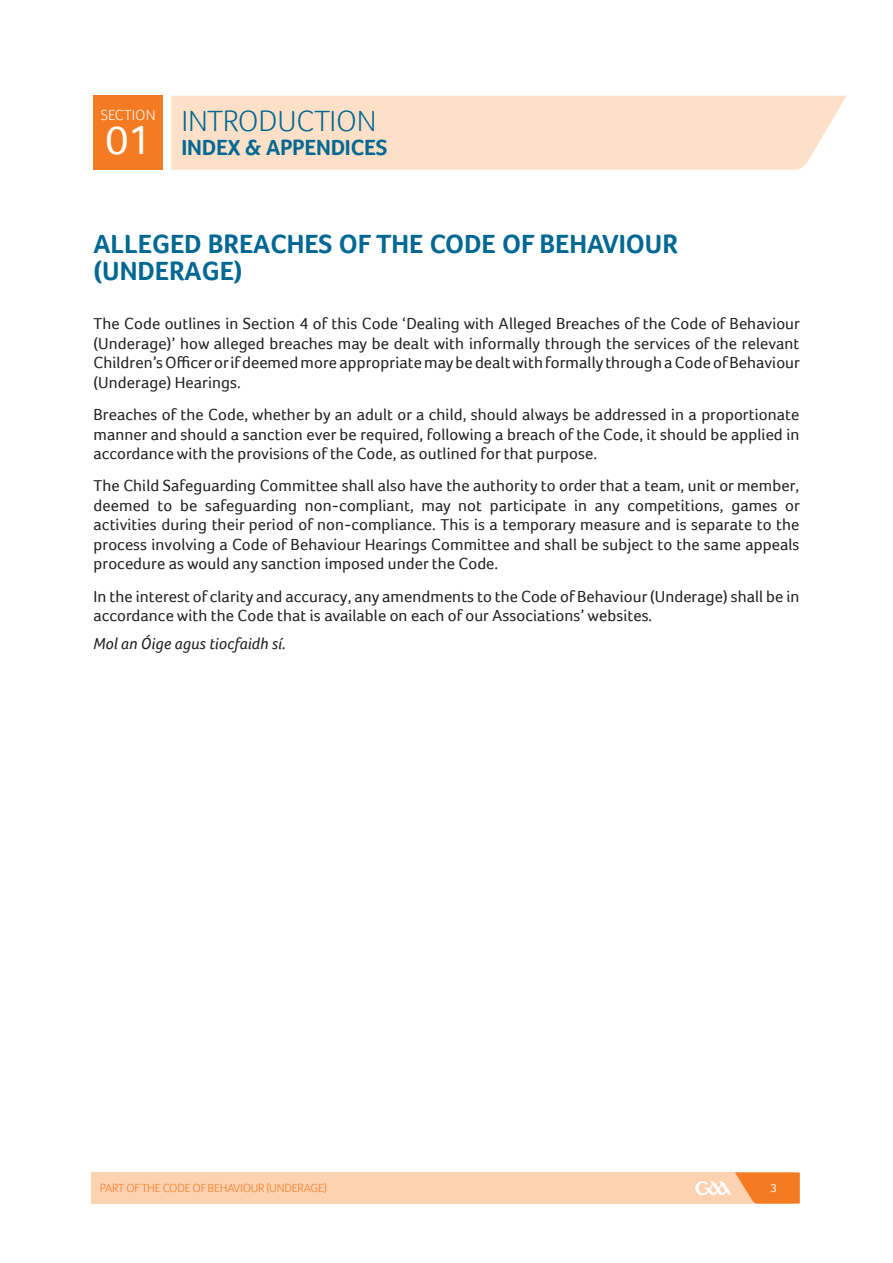
<style>
.page{position:relative;width:893px;height:1263px;background:#fff}
.page>*{position:absolute;margin:0;border:0;box-sizing:border-box;transform-origin:0 0}
.t1{font:42px "Foco";color:#fff}
.t2{font:300 30px "Foco";letter-spacing:-.01em;color:#006893}
._1_subheading{font:700 27px/27px "Foco";color:#006893}
.t3{font:700 22.5px "Foco";letter-spacing:-.01em;color:#006893}
.text{font:16.5px/19.5px "Foco";letter-spacing:.005em;color:#231f20;text-align:justify}
.text-2{font:italic 16.5px "Foco";letter-spacing:.005em;color:#231f20}
.t4{font:300 15px "Foco";color:#fff}
.t5{font:300 12px "Foco";letter-spacing:-.02em;color:#f47b21}
.t6{font:12px "Foco";color:#fff}
</style>
<div class="page">
<div style="left:91px;top:1172px;width:704px;height:31px;background:#fcd2b0"></div>
<div style="left:171px;top:96px;width:675px;height:74px;background:#fde0c7"></div>
<div style="left:94px;top:96px;width:69px;height:74px;background:#f47b21"></div>
<svg style="left:695px;top:1172px;width:105px;height:31px"></svg>
<p class="t4" style="left:101px;top:105px;width:56px">SECTION</p>
<h1 class="t1" style="left:105px;top:115px;width:47px">01</h1>
<h2 class="t2" style="left:181px;top:101px;width:197px">INTRODUCTION</h2>
<h3 class="t3" style="left:181px;top:134px;width:207px">INDEX &amp; APPENDICES</h3>
<p class="_1_subheading" style="left:94px;top:230px;width:586px">ALLEGED BREACHES OF THE CODE OF BEHAVIOUR (UNDERAGE)</p>
<p class="text" style="left:94px;top:314px;width:708px">The Code outlines in Section 4 of this Code ‘Dealing with Alleged Breaches of the Code of Behaviour (Underage)’ how alleged breaches may be dealt with informally through the services of the relevant Children’s Officer or if deemed more appropriate may be dealt with formally through a Code of Behaviour (Underage) Hearings.</p>
<p class="text" style="left:94px;top:405px;width:707px">Breaches of the Code, whether by an adult or a child, should always be addressed in a proportionate manner and should a sanction ever be required, following a breach of the Code, it should be applied in accordance with the provisions of the Code, as outlined for that purpose.</p>
<p class="text" style="left:94px;top:476px;width:708px">The Child Safeguarding Committee shall also have the authority to order that a team, unit or member, deemed to be safeguarding non-compliant, may not participate in any competitions, games or activities during their period of non-compliance. This is a temporary measure and is separate to the process involving a Code of Behaviour Hearings Committee and shall be subject to the same appeals procedure as would any sanction imposed under the Code.</p>
<p class="text" style="left:94px;top:586px;width:707px">In the interest of clarity and accuracy, any amendments to the Code of Behaviour (Underage) shall be in accordance with the Code that is available on each of our Associations’ websites.</p>
<p class="text-2" style="left:94px;top:633px;width:194px">Mol an Óige agus tiocfaidh sí.</p>
<p class="t5" style="left:100px;top:1180px;width:228px">PART OF THE CODE OF BEHAVIOUR (UNDERAGE)</p>
<p class="t6" style="left:770px;top:1181px;width:8px">3</p>
</div>
